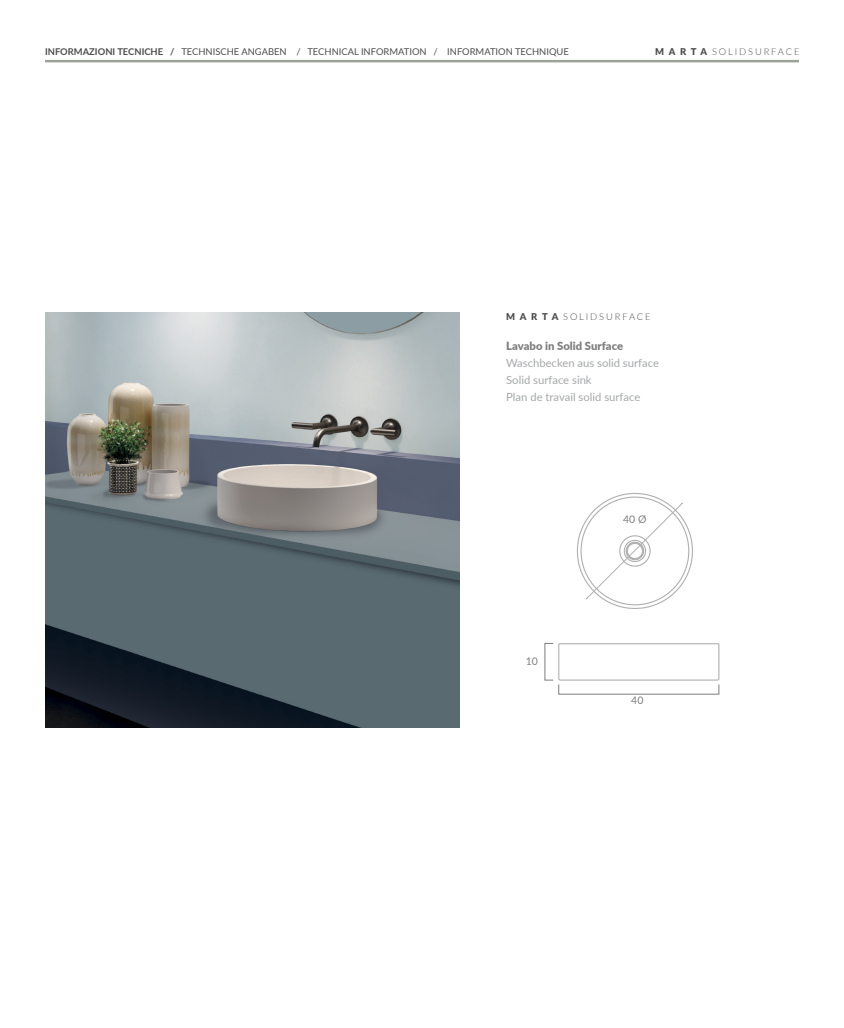
<style>
.page{position:relative;width:844px;height:1028px;background:#fff}
.page>*{position:absolute;margin:0;border:0;box-sizing:border-box;transform-origin:0 0}
.t1{font:11.25px/17px "Lato";color:#a5a7a9}
.t2{font:900 11.25px "Lato";color:#808082}
.t3{font:10.5px "Lato";color:#808082}
.t4{font:9.38px "Lato";color:#4d4d4f}
.t5{font:300 9.38px "Lato";letter-spacing:.2em;color:#4e4e50}
.s1{font-weight:700}
.s2{font-weight:900}
</style>
<div class="page">
<hr style="left:45px;top:60px;width:753px;height:2px;background:#9ba298">
<img style="left:45px;top:312px;width:415px;height:415px">
<svg style="left:544px;top:642px;width:175px;height:52px"></svg>
<svg style="left:577px;top:493px;width:116px;height:116px"></svg>
<p class="t4" style="left:45px;top:45px;width:525px"><span class="s1">INFORMAZIONI TECNICHE /</span> TECHNISCHE ANGABEN / TECHNICAL INFORMATION / INFORMATION TECHNIQUE</p>
<p class="t5" style="left:655px;top:45px;width:146px"><span class="s2">M A R T A</span> SOLIDSURFACE</p>
<p class="t5" style="left:506px;top:310px;width:146px"><span class="s2">M A R T A</span> SOLIDSURFACE</p>
<p class="t2" style="left:506px;top:338px;width:118px">Lavabo in Solid Surface</p>
<p class="t1" style="left:506px;top:354px;width:154px">Waschbecken aus solid surface<br>Solid surface sink<br>Plan de travail solid surface</p>
<p class="t3" style="left:525px;top:654px;width:14px">10</p>
<p class="t3" style="left:623px;top:511px;width:25px">40 Ø</p>
<p class="t3" style="left:631px;top:693px;width:14px">40</p>
</div>
